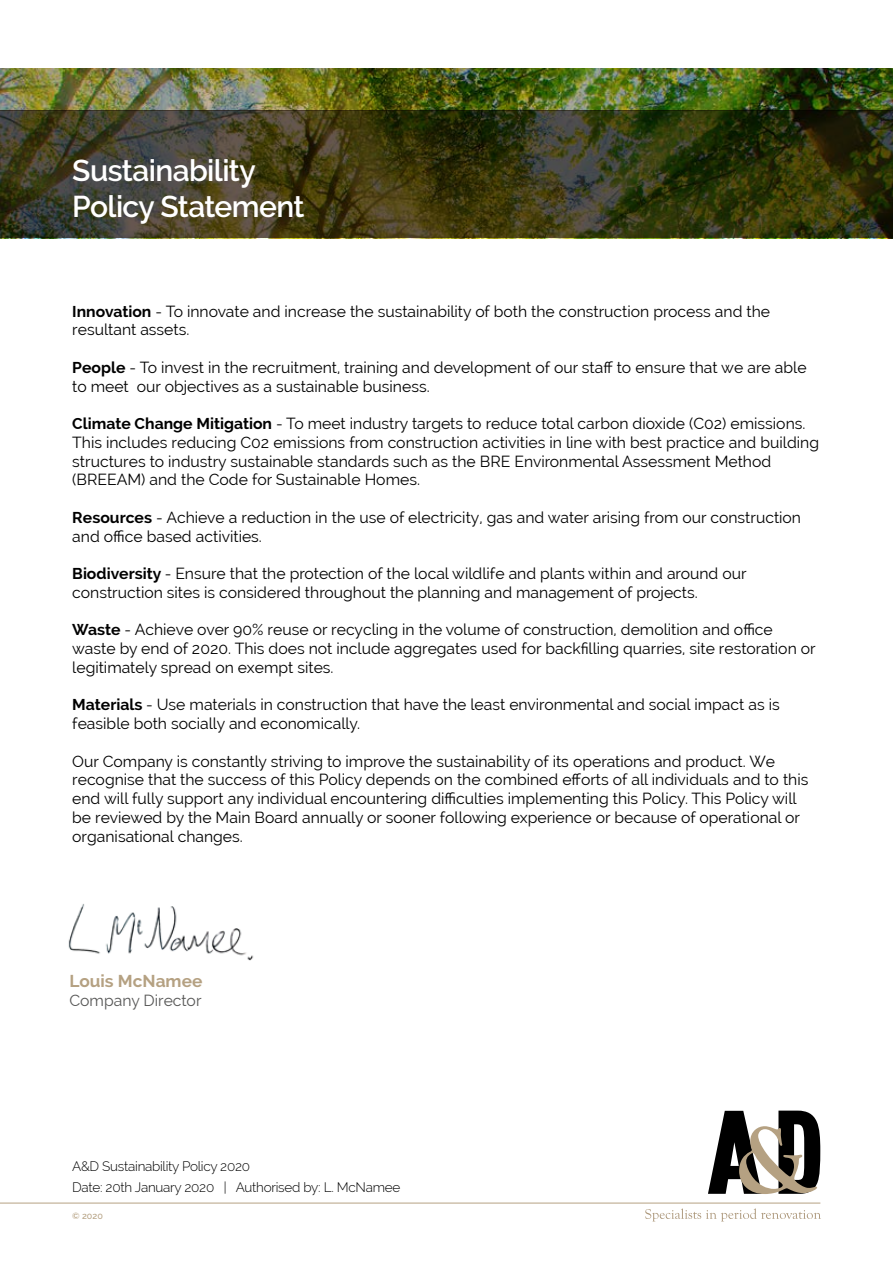
<style>
.page{position:relative;width:893px;height:1263px;background:#fff}
.page>*{position:absolute;margin:0;border:0;box-sizing:border-box;transform-origin:0 0}
.t1{font:600 30px/36px "Raleway";letter-spacing:-.02em;color:#fff}
.t2{font:700 17.25px "Raleway";color:#b5a182}
.t3{font:15.75px/18.8px "Raleway";color:#000}
.t4{font:15.75px "Raleway";color:#575756}
.t5{font:300 13.5px/21px "Raleway";letter-spacing:-.02em;color:#000}
.t6{font:500 9px "Raleway";color:#b5a182}
.s1{font-weight:700}
</style>
<div class="page">
<img style="left:0;top:68px;width:893px;height:43px">
<svg style="left:0;top:111px;width:893px;height:127px;background:#3a3a1b"></svg>
<svg style="left:708px;top:1110px;width:112px;height:84px"></svg>
<svg style="left:645px;top:1208px;width:176px;height:13px"></svg>
<hr style="left:0;top:1203px;width:820px;height:1px;background:#b5a182">
<img style="left:68px;top:904px;width:186px;height:57px">
<h1 class="t1" style="left:72px;top:152px;width:234px">Sustainability<br>Policy Statement</h1>
<p class="t3" style="left:72px;top:302px;width:699px"><span class="s1">Innovation</span> - To innovate and increase the sustainability of both the construction process and the resultant assets.</p>
<p class="t3" style="left:72px;top:358px;width:736px"><span class="s1">People</span> - To invest in the recruitment, training and development of our staff to ensure that we are able to meet our objectives as a sustainable business.</p>
<p class="t3" style="left:72px;top:414px;width:748px"><span class="s1">Climate Change Mitigation</span> - To meet industry targets to reduce total carbon dioxide (C02) emissions.<br>This includes reducing C02 emissions from construction activities in line with best practice and building structures to industry sustainable standards such as the BRE Environmental Assessment Method (BREEAM) and the Code for Sustainable Homes.</p>
<p class="t3" style="left:72px;top:508px;width:730px"><span class="s1">Resources</span> - Achieve a reduction in the use of electricity, gas and water arising from our construction and office based activities.</p>
<p class="t3" style="left:72px;top:564px;width:676px"><span class="s1">Biodiversity</span> - Ensure that the protection of the local wildlife and plants within and around our construction sites is considered throughout the planning and management of projects.</p>
<p class="t3" style="left:72px;top:620px;width:745px"><span class="s1">Waste</span> - Achieve over 90% reuse or recycling in the volume of construction, demolition and office waste by end of 2020. This does not include aggregates used for backfilling quarries, site restoration or legitimately spread on exempt sites.</p>
<p class="t3" style="left:72px;top:695px;width:709px"><span class="s1">Materials</span> - Use materials in construction that have the least environmental and social impact as is feasible both socially and economically.</p>
<p class="t3" style="left:72px;top:752px;width:738px">Our Company is constantly striving to improve the sustainability of its operations and product. We recognise that the success of this Policy depends on the combined efforts of all individuals and to this end will fully support any individual encountering difficulties implementing this Policy. This Policy will be reviewed by the Main Board annually or sooner following experience or because of operational or organisational changes.</p>
<p class="t2" style="left:69px;top:971px;width:134px">Louis McNamee</p>
<p class="t4" style="left:69px;top:992px;width:134px">Company Director</p>
<p class="t5" style="left:72px;top:1156px;width:329px">A&amp;D Sustainability Policy 2020<br>Date: 20th January 2020 | Authorised by: L. McNamee</p>
<p class="t6" style="left:72px;top:1210px;width:32px">© 2020</p>
</div>
